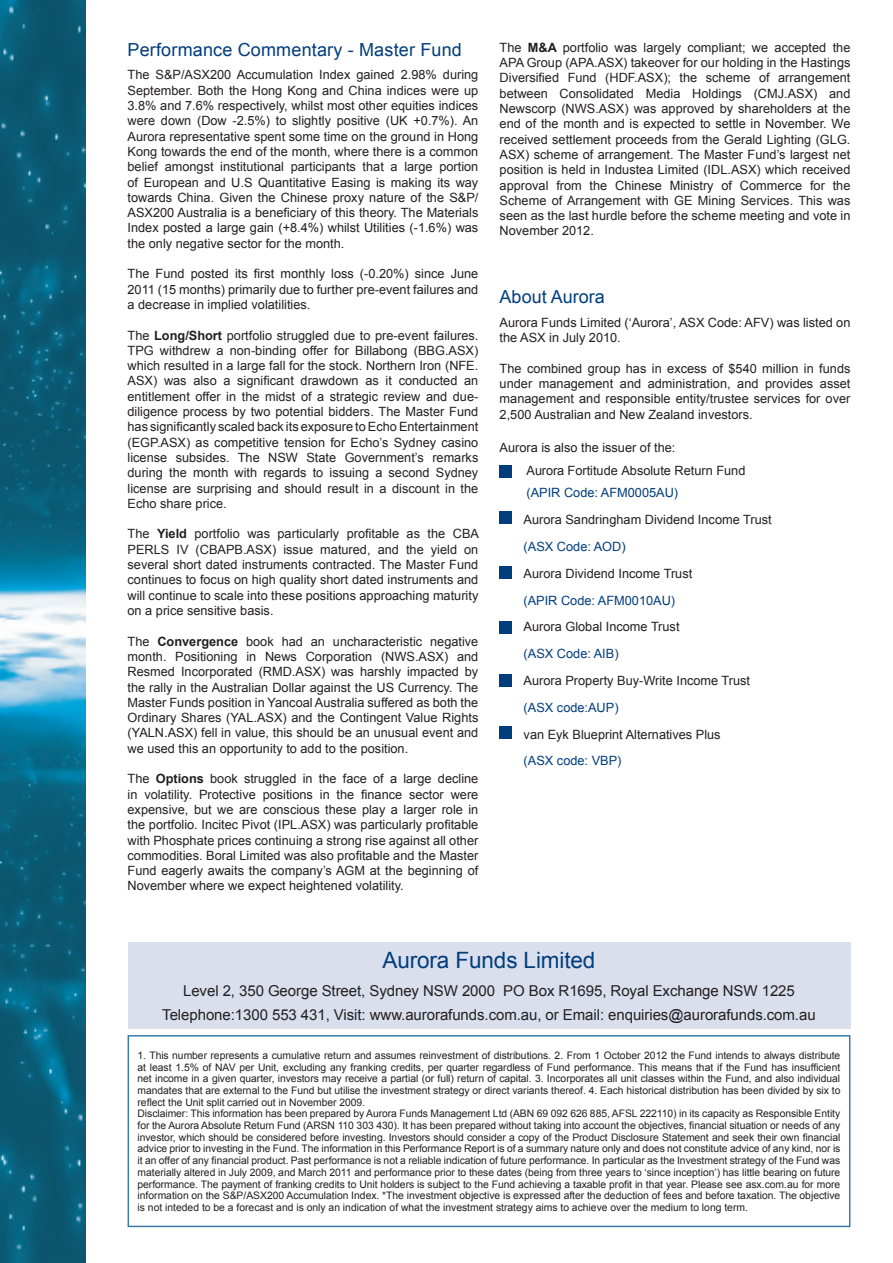
<style>
.page{position:relative;width:893px;height:1263px;background:#fff}
.page>*{position:absolute;margin:0;border:0;box-sizing:border-box;transform-origin:0 0}
.t1{font:22.5px "Arial";letter-spacing:-.005em;color:#013d7d}
.Subheads{font:18px "Arial";letter-spacing:.01em;color:#013d7d}
.Trust_-_Text{font:18px "Arial";color:#013d7d}
.t2{font:15px "Arial";letter-spacing:-.005em;color:#231f20}
.Trust_-_Text-2{font:12.75px/15.3px "Arial";color:#231f20;text-align:justify}
.Body_Copy_-_Bullet_P{font:12.75px "Arial";color:#231f20}
.Body_Copy_-_Bullet_P-2{font:12.75px "Arial";color:#013d7d}
.t3{font:10.35px/11.7px "Arial";color:#231f20;text-align:justify}
.s1{font-weight:700}
.s2{color:#00345e}
</style>
<div class="page">
<div style="left:500px;top:465px;width:12px;height:13px;background:#013d7d"></div>
<div style="left:500px;top:511px;width:12px;height:13px;background:#013d7d"></div>
<div style="left:500px;top:674px;width:12px;height:12px;background:#013d7d"></div>
<div style="left:500px;top:727px;width:12px;height:12px;background:#013d7d"></div>
<div style="left:500px;top:621px;width:12px;height:12px;background:#013d7d"></div>
<div style="left:500px;top:566px;width:12px;height:13px;background:#013d7d"></div>
<div style="left:128px;top:943px;width:722px;height:86px;background:#dadfed"></div>
<div style="left:128px;top:1035px;width:722px;height:192px;border:2px solid #397aa7"></div>
<img style="left:0;top:0;width:85px;height:1263px">
<p class="Subheads" style="left:128px;top:38px;width:336px">Performance Commentary - Master Fund</p>
<p class="Trust_-_Text-2" style="left:128px;top:67px;width:352px">The S&amp;P/ASX200 Accumulation Index gained 2.98% during September. Both the Hong Kong and China indices were up 3.8% and 7.6% respectively, whilst most other equities indices were down (Dow -2.5%) to slightly positive (UK +0.7%). An Aurora representative spent some time on the ground in Hong Kong towards the end of the month, where there is a common belief amongst institutional participants that a large portion of European and U.S Quantitative Easing is making its way towards China. Given the Chinese proxy nature of the S&amp;P/ ASX200 Australia is a beneficiary of this theory. The Materials Index posted a large gain (+8.4%) whilst Utilities (-1.6%) was the only negative sector for the month.</p>
<p class="Trust_-_Text-2" style="left:128px;top:266px;width:352px">The Fund posted its first monthly loss (-0.20%) since June 2011 (15 months) primarily due to further pre-event failures and a decrease in implied volatilities.</p>
<p class="Trust_-_Text-2" style="left:128px;top:328px;width:352px">The <span class="s1">Long/Short</span> portfolio struggled due to pre-event failures.<br>TPG withdrew a non-binding offer for Billabong (BBG.ASX) which resulted in a large fall for the stock. Northern Iron (NFE.<br>ASX) was also a significant drawdown as it conducted an entitlement offer in the midst of a strategic review and due&shy;diligence process by two potential bidders. The Master Fund has significantly scaled back its exposure to Echo Entertainment (EGP.ASX) as competitive tension for Echo’s Sydney casino license subsides. The NSW State Government’s remarks during the month with regards to issuing a second Sydney license are surprising and should result in a discount in the Echo share price.</p>
<p class="Trust_-_Text-2" style="left:128px;top:526px;width:353px">The <span class="s1">Yield</span> portfolio was particularly profitable as the CBA PERLS IV (CBAPB.ASX) issue matured, and the yield on several short dated instruments contracted. The Master Fund continues to focus on high quality short dated instruments and will continue to scale into these positions approaching maturity on a price sensitive basis.</p>
<p class="Trust_-_Text-2" style="left:128px;top:634px;width:352px">The <span class="s1">Convergence</span> book had an uncharacteristic negative month. Positioning in News Corporation (NWS.ASX) and Resmed Incorporated (RMD.ASX) was harshly impacted by the rally in the Australian Dollar against the US Currency. The Master Funds position in Yancoal Australia suffered as both the Ordinary Shares (YAL.ASX) and the Contingent Value Rights (YALN.ASX) fell in value, this should be an unusual event and we used this an opportunity to add to the position.</p>
<p class="Trust_-_Text-2" style="left:128px;top:771px;width:352px">The <span class="s1">Options</span> book struggled in the face of a large decline in volatility. Protective positions in the finance sector were expensive, but we are conscious these play a larger role in the portfolio. Incitec Pivot (IPL.ASX) was particularly profitable with Phosphate prices continuing a strong rise against all other commodities. Boral Limited was also profitable and the Master Fund eagerly awaits the company’s AGM at the beginning of November where we expect heightened volatility.</p>
<p class="Trust_-_Text-2" style="left:500px;top:40px;width:352px">The <span class="s1">M&amp;A</span> portfolio was largely compliant; we accepted the APA Group (APA.ASX) takeover for our holding in the Hastings Diversified Fund (HDF.ASX); the scheme of arrangement between Consolidated Media Holdings (CMJ.ASX) and Newscorp (NWS.ASX) was approved by shareholders at the end of the month and is expected to settle in November. We received settlement proceeds from the Gerald Lighting (GLG.<br>ASX) scheme of arrangement. The Master Fund’s largest net position is held in Industea Limited (IDL.ASX) which received approval from the Chinese Ministry of Commerce for the Scheme of Arrangement with GE Mining Services. This was seen as the last hurdle before the scheme meeting and vote in November 2012.</p>
<p class="Trust_-_Text" style="left:500px;top:285px;width:107px">About Aurora</p>
<p class="Trust_-_Text-2" style="left:500px;top:315px;width:352px">Aurora Funds Limited (‘Aurora’, ASX Code: AFV) was listed on the ASX in July 2010.</p>
<p class="Trust_-_Text-2" style="left:500px;top:361px;width:352px">The combined group has in excess of $540 million in funds under management and administration, and provides asset management and responsible entity/trustee services for over 2,500 Australian and New Zealand investors.</p>
<p class="Trust_-_Text-2" style="left:500px;top:440px;width:177px">Aurora is also the issuer of the:</p>
<p class="Trust_-_Text-2" style="left:527px;top:463px;width:220px">Aurora Fortitude Absolute Return Fund</p>
<p class="Body_Copy_-_Bullet_P-2" style="left:527px;top:484px;width:153px">(APIR Code: AFM0005AU)</p>
<p class="Body_Copy_-_Bullet_P" style="left:524px;top:511px;width:250px">Aurora Sandringham Dividend Income Trust</p>
<p class="Body_Copy_-_Bullet_P-2" style="left:524px;top:538px;width:104px">(ASX Code: AOD<span class="s2">)</span></p>
<p class="Body_Copy_-_Bullet_P" style="left:524px;top:565px;width:170px">Aurora Dividend Income Trust</p>
<p class="Body_Copy_-_Bullet_P-2" style="left:524px;top:592px;width:153px">(APIR Code: AFM0010AU)</p>
<p class="Body_Copy_-_Bullet_P" style="left:524px;top:618px;width:157px">Aurora Global Income Trust</p>
<p class="Body_Copy_-_Bullet_P-2" style="left:524px;top:645px;width:96px">(ASX Code: AIB)</p>
<p class="Body_Copy_-_Bullet_P" style="left:524px;top:672px;width:228px">Aurora Property Buy-Write Income Trust</p>
<p class="Body_Copy_-_Bullet_P-2" style="left:524px;top:699px;width:96px">(ASX code:AUP)</p>
<p class="Body_Copy_-_Bullet_P" style="left:524px;top:726px;width:199px">van Eyk Blueprint Alternatives Plus</p>
<p class="Body_Copy_-_Bullet_P-2" style="left:524px;top:752px;width:99px">(ASX code: VBP)</p>
<p class="t1" style="left:382px;top:945px;width:214px">Aurora Funds Limited</p>
<p class="t2" style="left:183px;top:981px;width:613px">Level 2, 350 George Street, Sydney NSW 2000 PO Box R1695, Royal Exchange NSW 1225</p>
<p class="t2" style="left:162px;top:1005px;width:655px">Telephone:1300 553 431, Visit: www.aurorafunds.com.au, or Email: enquiries@aurorafunds.com.au</p>
<p class="t3" style="left:138px;top:1049px;width:704px">1. This number represents a cumulative return and assumes reinvestment of distributions. 2. From 1 October 2012 the Fund intends to always distribute at least 1.5% of NAV per Unit, excluding any franking credits, per quarter regardless of Fund performance. This means that if the Fund has insufficient net income in a given quarter, investors may receive a partial (or full) return of capital. 3. Incorporates all unit classes within the Fund, and also individual mandates that are external to the Fund but utilise the investment strategy or direct variants thereof. 4. Each historical distribution has been divided by six to reflect the Unit split carried out in November 2009.</p>
<p class="t3" style="left:138px;top:1108px;width:704px">Disclaimer: This information has been prepared by Aurora Funds Management Ltd (ABN 69 092 626 885, AFSL 222110) in its capacity as Responsible Entity for the Aurora Absolute Return Fund (ARSN 110 303 430). It has been prepared without taking into account the objectives, financial situation or needs of any investor, which should be considered before investing. Investors should consider a copy of the Product Disclosure Statement and seek their own financial advice prior to investing in the Fund. The information in this Performance Report is of a summary nature only and does not constitute advice of any kind, nor is it an offer of any financial product. Past performance is not a reliable indication of future performance. In particular as the Investment strategy of the Fund was materially altered in July 2009, and March 2011 and performance prior to these dates (being from three years to ‘since inception’) has little bearing on future performance. The payment of franking credits to Unit holders is subject to the Fund achieving a taxable profit in that year. Please see asx.com.au for more information on the S&amp;P/ASX200 Accumulation Index. *The investment objective is expressed after the deduction of fees and before taxation. The objective is not inteded to be a forecast and is only an indication of what the investment strategy aims to achieve over the medium to long term.</p>
</div>
